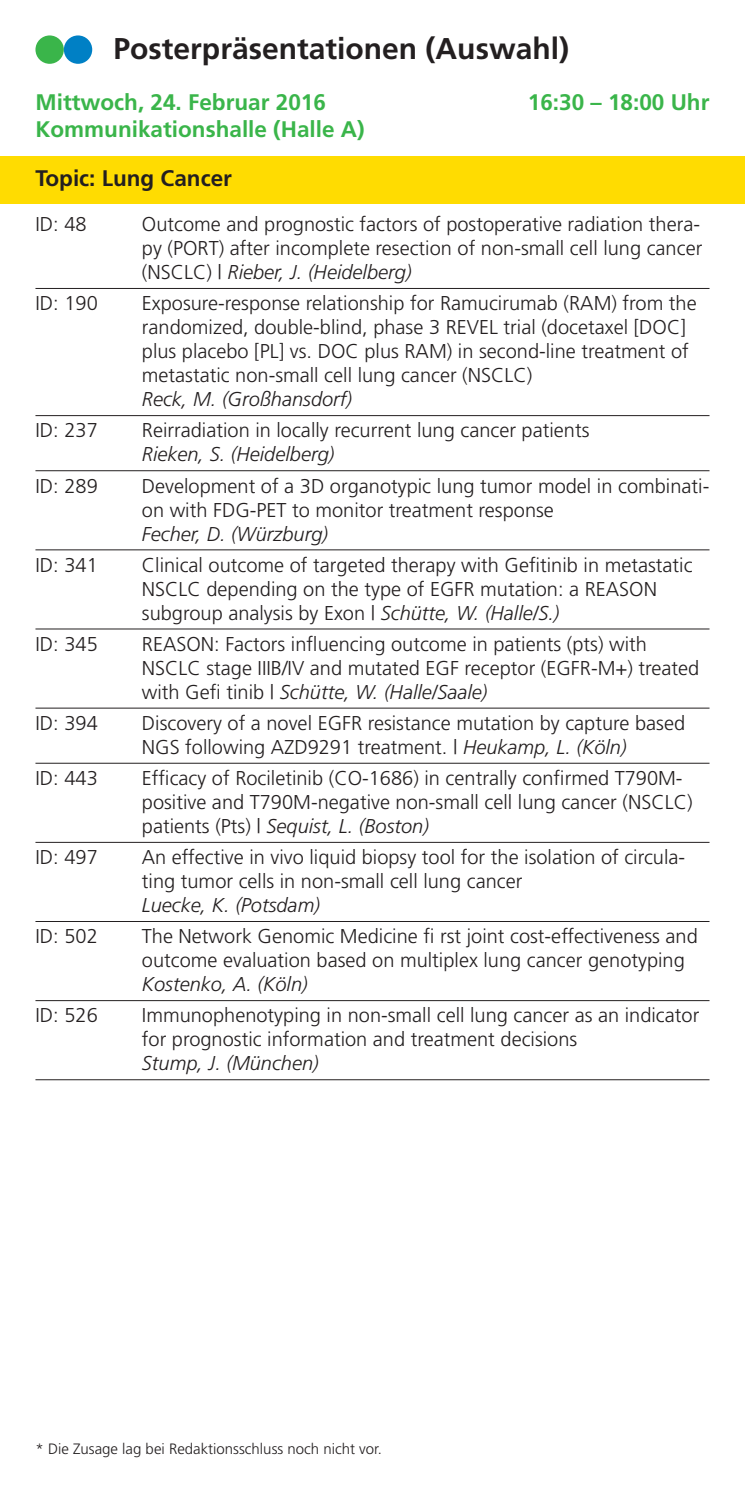
<style>
.page{position:relative;width:745px;height:1489px;background:#fff}
.page>*{position:absolute;margin:0;border:0;box-sizing:border-box;transform-origin:0 0}
.t1{font:700 30px "Frutiger";color:#231f20}
.t2{font:700 22.5px "Frutiger";color:#3ab54a}
.t3{font:700 22.5px "Frutiger";color:#231f20}
.t4{font:300 20px/24px "Frutiger";color:#231f20}
.t5{font:italic 300 20px "Frutiger";color:#231f20}
.t6{font:300 15px "Frutiger";color:#231f20}
.s1{font-style:italic}
</style>
<div class="page">
<div style="left:0;top:156px;width:744px;height:48px;background:#ffdc01"></div>
<div style="left:35px;top:35px;width:29px;height:29px;background:#3ab54a;border-radius:50%"></div>
<div style="left:64px;top:35px;width:28px;height:29px;background:#0080c5;border-radius:50%"></div>
<hr style="left:35px;top:288px;width:674px;height:1px;background:#231f20">
<hr style="left:35px;top:415px;width:674px;height:1px;background:#231f20">
<hr style="left:35px;top:470px;width:674px;height:1px;background:#231f20">
<hr style="left:35px;top:549px;width:674px;height:1px;background:#231f20">
<hr style="left:35px;top:628px;width:674px;height:1px;background:#231f20">
<hr style="left:35px;top:707px;width:674px;height:1px;background:#231f20">
<hr style="left:35px;top:762px;width:674px;height:1px;background:#231f20">
<hr style="left:35px;top:841px;width:674px;height:1px;background:#231f20">
<hr style="left:35px;top:921px;width:674px;height:1px;background:#231f20">
<hr style="left:35px;top:1000px;width:674px;height:1px;background:#231f20">
<hr style="left:35px;top:1079px;width:674px;height:1px;background:#231f20">
<h1 class="t1" style="left:113px;top:31px;width:457px">Posterpräsentationen (Auswahl)</h1>
<p class="t2" style="left:35px;top:89px;width:292px">Mittwoch, 24. Februar 2016</p>
<p class="t2" style="left:527px;top:89px;width:183px">16:30 – 18:00 Uhr</p>
<p class="t2" style="left:35px;top:116px;width:330px">Kommunikationshalle (Halle A)</p>
<p class="t3" style="left:35px;top:165px;width:198px">Topic: Lung Cancer</p>
<p class="t4" style="left:35px;top:212px;width:53px">ID: 48</p>
<p class="t4" style="left:142px;top:212px;width:561px;text-align:justify">Outcome and prognostic factors of postoperative radiation thera&shy;py (PORT) after incomplete resection of non-small cell lung cancer (NSCLC) | <span class="s1">Rieber, J. (Heidelberg)</span></p>
<p class="t4" style="left:35px;top:291px;width:64px">ID: 190</p>
<p class="t4" style="left:142px;top:291px;width:556px">Exposure-response relationship for Ramucirumab (RAM) from the randomized, double-blind, phase 3 REVEL trial (docetaxel [DOC] plus placebo [PL] vs. DOC plus RAM) in second-line treatment of metastatic non-small cell lung cancer (NSCLC)</p>
<p class="t5" style="left:142px;top:388px;width:212px">Reck, M. (Großhansdorf)</p>
<p class="t4" style="left:35px;top:418px;width:64px">ID: 237</p>
<p class="t4" style="left:142px;top:418px;width:449px">Reirradiation in locally recurrent lung cancer patients</p>
<p class="t5" style="left:142px;top:443px;width:194px">Rieken, S. (Heidelberg)</p>
<p class="t4" style="left:35px;top:473px;width:64px">ID: 289</p>
<p class="t4" style="left:142px;top:473px;width:568px">Development of a 3D organotypic lung tumor model in combinati&shy;on with FDG-PET to monitor treatment response</p>
<p class="t5" style="left:142px;top:522px;width:187px">Fecher, D. (Würzburg)</p>
<p class="t4" style="left:35px;top:552px;width:64px">ID: 341</p>
<p class="t4" style="left:142px;top:552px;width:552px">Clinical outcome of targeted therapy with Gefitinib in metastatic<br>NSCLC depending on the type of EGFR mutation: a REASON subgroup analysis by Exon | <span class="s1">Schütte, W. (Halle/S.)</span></p>
<p class="t4" style="left:35px;top:632px;width:64px">ID: 345</p>
<p class="t4" style="left:142px;top:632px;width:558px">REASON: Factors influencing outcome in patients (pts) with<br>NSCLC stage IIIB/IV and mutated EGF receptor (EGFR-M+) treated with Gefi tinib | <span class="s1">Schütte, W. (Halle/Saale)</span></p>
<p class="t4" style="left:35px;top:711px;width:64px">ID: 394</p>
<p class="t4" style="left:142px;top:711px;width:544px">Discovery of a novel EGFR resistance mutation by capture based<br>NGS following AZD9291 treatment. | <span class="s1">Heukamp, L. (Köln)</span></p>
<p class="t4" style="left:35px;top:766px;width:64px">ID: 443</p>
<p class="t4" style="left:142px;top:766px;width:552px">Efficacy of Rociletinib (CO-1686) in centrally confirmed T790M&shy;positive and T790M-negative non-small cell lung cancer (NSCLC) patients (Pts) | <span class="s1">Sequist, L. (Boston)</span></p>
<p class="t4" style="left:35px;top:845px;width:64px">ID: 497</p>
<p class="t4" style="left:142px;top:845px;width:544px">An effective in vivo liquid biopsy tool for the isolation of circula&shy;ting tumor cells in non-small cell lung cancer</p>
<p class="t5" style="left:142px;top:893px;width:179px">Luecke, K. (Potsdam)</p>
<p class="t4" style="left:35px;top:924px;width:64px">ID: 502</p>
<p class="t4" style="left:142px;top:924px;width:557px">The Network Genomic Medicine fi rst joint cost-effectiveness and outcome evaluation based on multiplex lung cancer genotyping</p>
<p class="t5" style="left:142px;top:972px;width:167px">Kostenko, A. (Köln)</p>
<p class="t4" style="left:35px;top:1003px;width:64px">ID: 526</p>
<p class="t4" style="left:142px;top:1003px;width:558px">Immunophenotyping in non-small cell lung cancer as an indicator for prognostic information and treatment decisions</p>
<p class="t5" style="left:142px;top:1052px;width:178px">Stump, J. (München)</p>
<p class="t6" style="left:35px;top:1439px;width:348px">* Die Zusage lag bei Redaktionsschluss noch nicht vor.</p>
</div>
